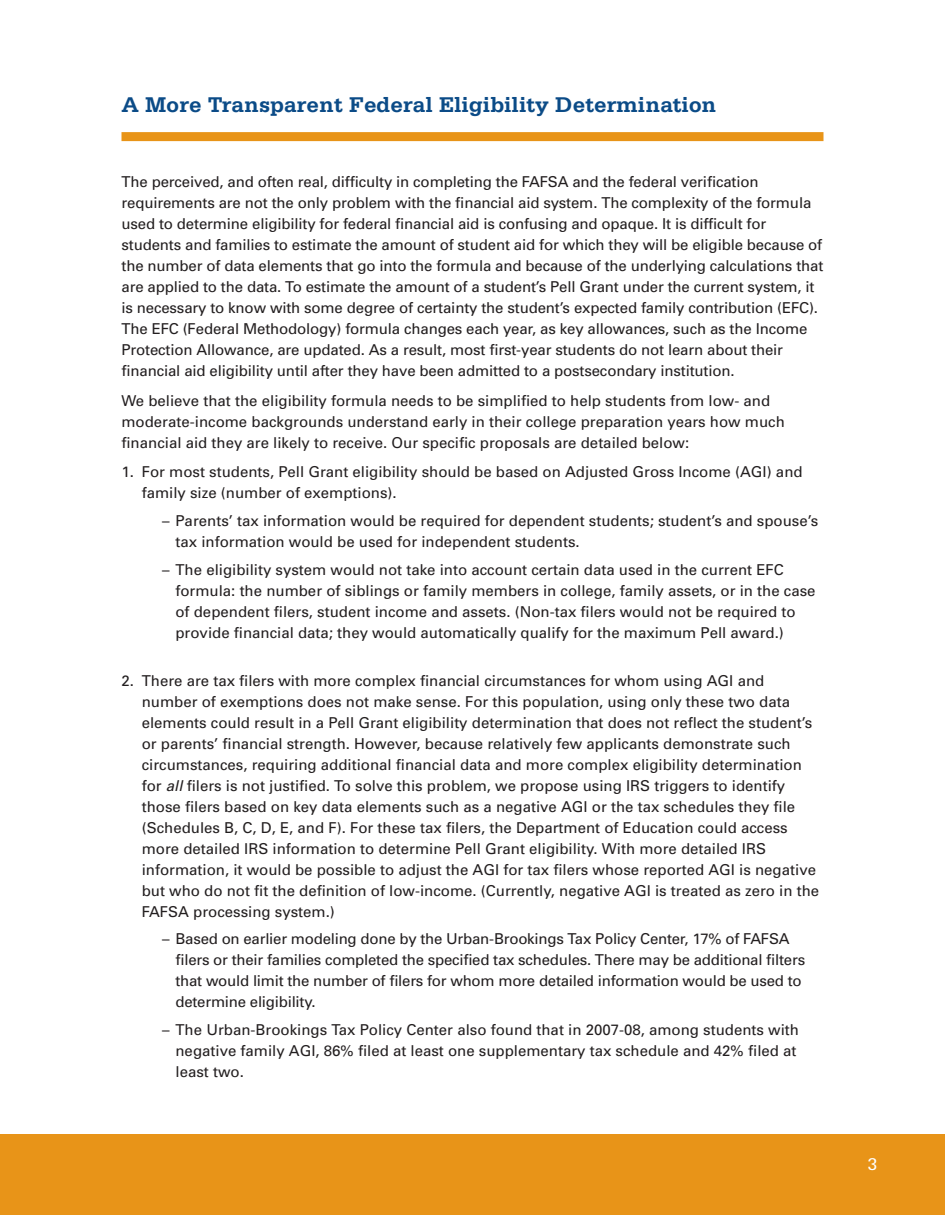
<style>
.page{position:relative;width:945px;height:1215px;background:#fff}
.page>*{position:absolute;margin:0;border:0;box-sizing:border-box;transform-origin:0 0}
.t1{font:700 22.5px "Serifa";color:#0b4b87}
.t2{font:18px "Serifa";color:#fff}
.t3{font:15px/21px "Univers";color:#231f20}
.s1{font-style:italic}
</style>
<div class="page">
<div style="left:14px;top:1134px;width:931px;height:81px;background:#e89418"></div>
<div style="left:0;top:1134px;width:14px;height:81px;background:#e89418"></div>
<div style="left:122px;top:132px;width:702px;height:9px;background:#e89418"></div>
<h2 class="t1" style="left:122px;top:91px;width:597px">A More Transparent Federal Eligibility Determination</h2>
<p class="t3" style="left:122px;top:171px;width:703px">The perceived, and often real, difficulty in completing the FAFSA and the federal verification requirements are not the only problem with the financial aid system. The complexity of the formula used to determine eligibility for federal financial aid is confusing and opaque. It is difficult for students and families to estimate the amount of student aid for which they will be eligible because of the number of data elements that go into the formula and because of the underlying calculations that are applied to the data. To estimate the amount of a student’s Pell Grant under the current system, it is necessary to know with some degree of certainty the student’s expected family contribution (EFC).<br>The EFC (Federal Methodology) formula changes each year, as key allowances, such as the Income Protection Allowance, are updated. As a result, most first-year students do not learn about their financial aid eligibility until after they have been admitted to a postsecondary institution.</p>
<p class="t3" style="left:122px;top:390px;width:665px">We believe that the eligibility formula needs to be simplified to help students from low- and moderate-income backgrounds understand early in their college preparation years how much financial aid they are likely to receive. Our specific proposals are detailed below:</p>
<p class="t3" style="left:142px;top:461px;width:662px;text-indent:-20px">1. For most students, Pell Grant eligibility should be based on Adjusted Gross Income (AGI) and family size (number of exemptions).</p>
<p class="t3" style="left:175px;top:510px;width:644px;text-indent:-13px">– Parents’ tax information would be required for dependent students; student’s and spouse’s tax information would be used for independent students.</p>
<p class="t3" style="left:176px;top:559px;width:642px;text-indent:-14px">– The eligibility system would not take into account certain data used in the current EFC formula: the number of siblings or family members in college, family assets, or in the case of dependent filers, student income and assets. (Non-tax filers would not be required to provide financial data; they would automatically qualify for the maximum Pell award.)</p>
<p class="t3" style="left:142px;top:670px;width:679px;text-indent:-20px">2. There are tax filers with more complex financial circumstances for whom using AGI and number of exemptions does not make sense. For this population, using only these two data elements could result in a Pell Grant eligibility determination that does not reflect the student’s or parents’ financial strength. However, because relatively few applicants demonstrate such circumstances, requiring additional financial data and more complex eligibility determination for <span class="s1">all</span> filers is not justified. To solve this problem, we propose using IRS triggers to identify those filers based on key data elements such as a negative AGI or the tax schedules they file (Schedules B, C, D, E, and F). For these tax filers, the Department of Education could access more detailed IRS information to determine Pell Grant eligibility. With more detailed IRS information, it would be possible to adjust the AGI for tax filers whose reported AGI is negative but who do not fit the definition of low-income. (Currently, negative AGI is treated as zero in the FAFSA processing system.)</p>
<p class="t3" style="left:176px;top:929px;width:631px;text-indent:-14px">– Based on earlier modeling done by the Urban-Brookings Tax Policy Center, 17% of FAFSA filers or their families completed the specified tax schedules. There may be additional filters that would limit the number of filers for whom more detailed information would be used to determine eligibility.</p>
<p class="t3" style="left:175px;top:1019px;width:625px;text-indent:-13px">– The Urban-Brookings Tax Policy Center also found that in 2007-08, among students with negative family AGI, 86% filed at least one supplementary tax schedule and 42% filed at least two.</p>
<p class="t2" style="left:867px;top:1155px;width:12px">3</p>
</div>
